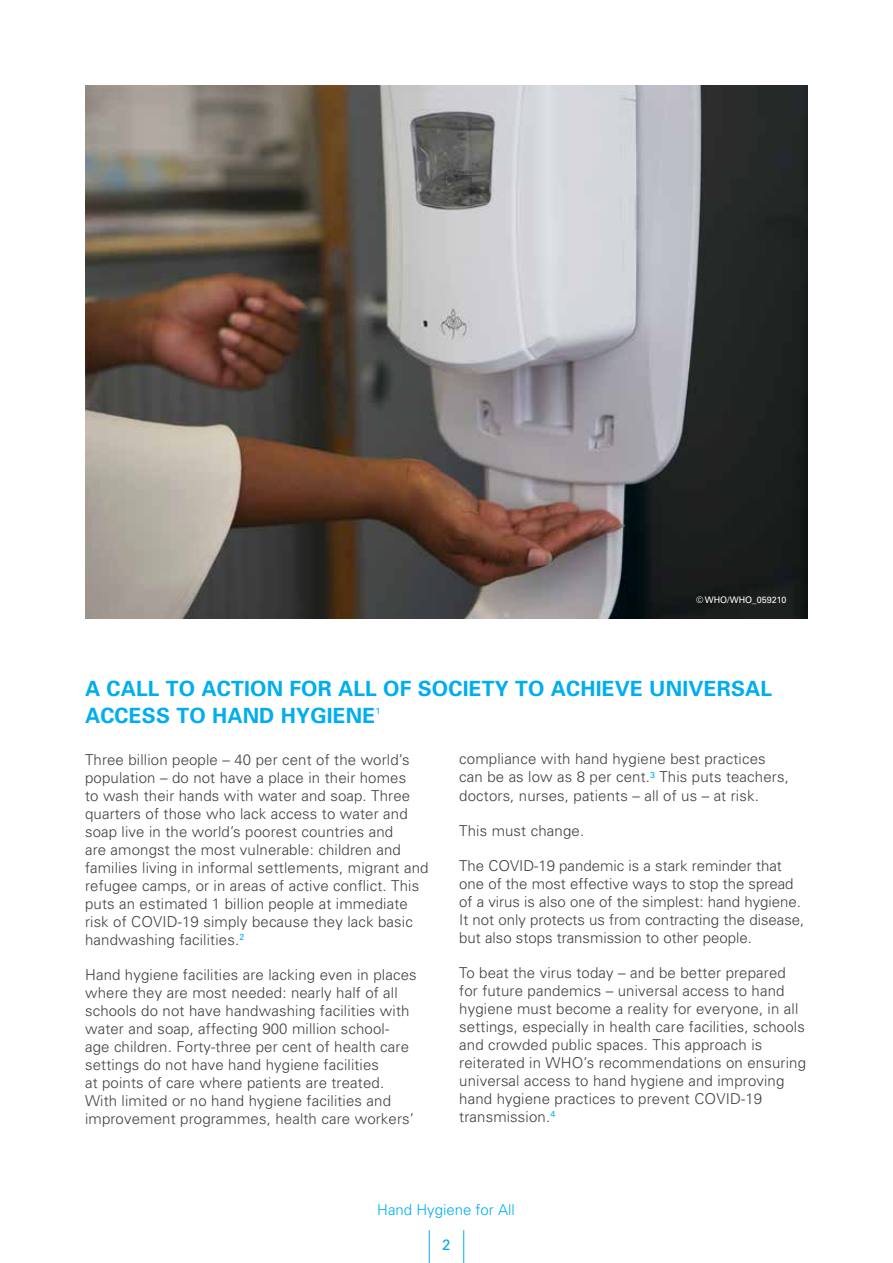
<style>
.page{position:relative;width:893px;height:1263px;background:#fff}
.page>*{position:absolute;margin:0;border:0;box-sizing:border-box;transform-origin:0 0}
.t1{font:700 21px/27px "Univers";letter-spacing:.01em;color:#00aeef}
.t2{font:300 15px/18px "Univers";letter-spacing:.01em;color:#414042}
.t3{font:300 15px "Univers";color:#00aeef}
.t4{font:15px "Univers";color:#00aeef}
.t5{font:9px "Univers LT Std";color:#fff}
.t6{font:8.7px "Univers";color:#00aeef}
</style>
<div class="page">
<hr style="left:429px;top:1230px;width:1px;height:33px;background:#00aeef">
<hr style="left:463px;top:1230px;width:1px;height:33px;background:#00aeef">
<img style="left:85px;top:85px;width:723px;height:533px">
<p class="t5" style="left:696px;top:594px;width:92px">© WHO/WHO_059210</p>
<h1 class="t1" style="left:85px;top:675px;width:689px">A CALL TO ACTION FOR ALL OF SOCIETY TO ACHIEVE UNIVERSAL<br>ACCESS TO HAND HYGIENE</h1>
<p class="t6" style="left:376px;top:706px;width:6px">1</p>
<p class="t2" style="left:85px;top:750px;width:345px">Three billion people – 40 per cent of the world’s population – do not have a place in their homes<br>to wash their hands with water and soap. Three quarters of those who lack access to water and soap live in the world’s poorest countries and<br>are amongst the most vulnerable: children and families living in informal settlements, migrant and refugee camps, or in areas of active conflict. This puts an estimated 1 billion people at immediate risk of COVID-19 simply because they lack basic handwashing facilities.<sup>2</sup></p>
<p class="t2" style="left:85px;top:965px;width:333px">Hand hygiene facilities are lacking even in places where they are most needed: nearly half of all schools do not have handwashing facilities with water and soap, affecting 900 million school&shy;age children. Forty-three per cent of health care settings do not have hand hygiene facilities<br>at points of care where patients are treated.<br>With limited or no hand hygiene facilities and improvement programmes, health care workers’</p>
<p class="t2" style="left:459px;top:750px;width:331px">compliance with hand hygiene best practices can be as low as 8 per cent.<sup>3</sup> This puts teachers, doctors, nurses, patients – all of us – at risk.</p>
<p class="t2" style="left:459px;top:821px;width:126px">This must change.</p>
<p class="t2" style="left:459px;top:856px;width:347px">The COVID-19 pandemic is a stark reminder that one of the most effective ways to stop the spread of a virus is also one of the simplest: hand hygiene.<br>It not only protects us from contracting the disease, but also stops transmission to other people.</p>
<p class="t2" style="left:459px;top:963px;width:348px">To beat the virus today – and be better prepared for future pandemics – universal access to hand hygiene must become a reality for everyone, in all settings, especially in health care facilities, schools and crowded public spaces. This approach is reiterated in WHO’s recommendations on ensuring universal access to hand hygiene and improving hand hygiene practices to prevent COVID-19 transmission.<sup>4</sup></p>
<p class="t3" style="left:377px;top:1201px;width:139px">Hand Hygiene for All</p>
<p class="t4" style="left:442px;top:1236px;width:10px">2</p>
</div>
